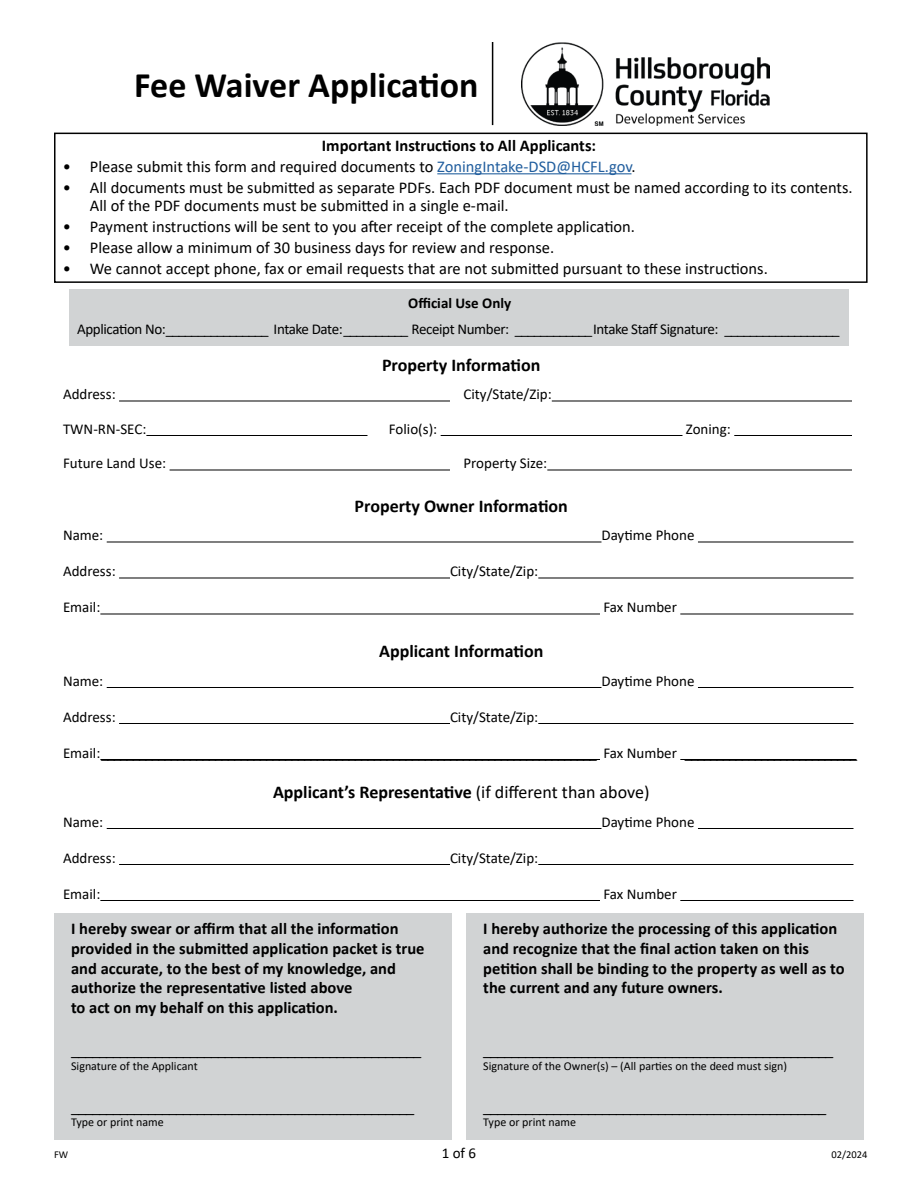
<style>
.page{position:relative;width:918px;height:1188px;background:#fff}
.page>*{position:absolute;margin:0;border:0;box-sizing:border-box;transform-origin:0 0}
.t1{font:700 36px "Calibri";color:#000}
.t2{font:700 18px "Calibri";color:#000}
.t3{font:16.5px/18px "Calibri";color:#000}
.t4{font:700 16.5px/19.8px "Calibri";color:#000}
.t5{font:15px "Calibri";color:#000}
.t6{font:15px/25.5px "Calibri";letter-spacing:-.025em;color:#000;text-align:center}
.t7{font:12px "Calibri";color:#000}
.t8{font:10.5px "Calibri";color:#000}
.s1{color:#215e9e}
.s2{font-weight:700}
.s3{font-weight:400}
</style>
<div class="page">
<div style="left:54px;top:913px;width:398px;height:227px;background:#d1d3d4"></div>
<div style="left:466px;top:913px;width:398px;height:227px;background:#d1d3d4"></div>
<hr style="left:492px;top:42px;width:1px;height:83px;background:#000">
<hr style="left:680px;top:900px;width:173px;height:1px;background:#000">
<hr style="left:100px;top:900px;width:500px;height:1px;background:#000">
<hr style="left:538px;top:864px;width:316px;height:1px;background:#000">
<hr style="left:119px;top:864px;width:331px;height:1px;background:#000">
<hr style="left:698px;top:828px;width:155px;height:1px;background:#000">
<hr style="left:107px;top:828px;width:494px;height:1px;background:#000">
<hr style="left:680px;top:759px;width:176px;height:1px;background:#000">
<hr style="left:100px;top:759px;width:500px;height:1px;background:#000">
<hr style="left:538px;top:723px;width:316px;height:1px;background:#000">
<hr style="left:119px;top:723px;width:331px;height:1px;background:#000">
<hr style="left:698px;top:687px;width:155px;height:1px;background:#000">
<hr style="left:107px;top:687px;width:494px;height:1px;background:#000">
<hr style="left:680px;top:614px;width:173px;height:1px;background:#000">
<hr style="left:100px;top:614px;width:500px;height:1px;background:#000">
<hr style="left:538px;top:578px;width:316px;height:1px;background:#000">
<hr style="left:119px;top:578px;width:331px;height:1px;background:#000">
<hr style="left:698px;top:542px;width:155px;height:1px;background:#000">
<hr style="left:107px;top:542px;width:494px;height:1px;background:#000">
<hr style="left:547px;top:470px;width:305px;height:1px;background:#000">
<hr style="left:170px;top:470px;width:280px;height:1px;background:#000">
<hr style="left:734px;top:435px;width:118px;height:1px;background:#000">
<hr style="left:441px;top:435px;width:241px;height:1px;background:#000">
<hr style="left:146px;top:435px;width:221px;height:1px;background:#000">
<hr style="left:552px;top:401px;width:300px;height:1px;background:#000">
<hr style="left:119px;top:401px;width:331px;height:1px;background:#000">
<div style="left:69px;top:290px;width:780px;height:56px;background:#d1d3d4"></div>
<hr style="left:437px;top:173px;width:194px;height:1px;background:#215e9e">
<div style="left:54px;top:133px;width:814px;height:150px;border:2px solid #000"></div>
<img style="left:522px;top:42px;width:247px;height:83px">
<h1 class="t1" style="left:134px;top:60px;width:346px">Fee Waiver Application</h1>
<p class="t4" style="left:322px;top:135px;width:276px">Important Instructions to All Applicants:</p>
<p class="t3" style="left:63px;top:157px;width:574px">• Please submit this form and required documents to <span class="s1">ZoningIntake-DSD@HCFL.gov</span>.</p>
<p class="t3" style="left:90px;top:178px;width:764px;text-indent:-27px">• All documents must be submitted as separate PDFs. Each PDF document must be named according to its contents.<br>All of the PDF documents must be submitted in a single e-mail.</p>
<p class="t3" style="left:63px;top:217px;width:574px">• Payment instructions will be sent to you after receipt of the complete application.</p>
<p class="t3" style="left:63px;top:238px;width:493px">• Please allow a minimum of 30 business days for review and response.</p>
<p class="t3" style="left:63px;top:259px;width:707px">• We cannot accept phone, fax or email requests that are not submitted pursuant to these instructions.</p>
<p class="t6" style="left:77px;top:290px;width:764px"><span class="s2">Official Use Only<br></span>Application No:________________ Intake Date:__________ Receipt Number: ____________ Intake Staff Signature: __________________</p>
<p class="t5" style="left:63px;top:384px;width:54px">Address:</p>
<p class="t2" style="left:382px;top:352px;width:160px">Property Information</p>
<p class="t5" style="left:464px;top:384px;width:90px">City/State/Zip:</p>
<p class="t5" style="left:63px;top:418px;width:85px">TWN-RN-SEC:</p>
<p class="t5" style="left:389px;top:418px;width:50px">Folio(s):</p>
<p class="t5" style="left:686px;top:418px;width:46px">Zoning:</p>
<p class="t5" style="left:63px;top:453px;width:105px">Future Land Use:</p>
<p class="t5" style="left:464px;top:453px;width:85px">Property Size:</p>
<p class="t5" style="left:63px;top:525px;width:42px">Name:</p>
<p class="t2" style="left:355px;top:493px;width:215px">Property Owner Information</p>
<p class="t5" style="left:602px;top:525px;width:95px">Daytime Phone</p>
<p class="t5" style="left:63px;top:561px;width:54px">Address:</p>
<p class="t5" style="left:450px;top:561px;width:90px">City/State/Zip:</p>
<p class="t5" style="left:63px;top:597px;width:39px">Email:</p>
<p class="t5" style="left:603px;top:597px;width:75px">Fax Number</p>
<h4 class="t2" style="left:379px;top:639px;width:166px">Applicant Information</h4>
<p class="t5" style="left:63px;top:670px;width:42px">Name:</p>
<p class="t5" style="left:602px;top:670px;width:95px">Daytime Phone</p>
<p class="t5" style="left:63px;top:706px;width:54px">Address:</p>
<p class="t5" style="left:450px;top:706px;width:90px">City/State/Zip:</p>
<p class="t5" style="left:63px;top:742px;width:796px">Email:______________________________________________________________________________ Fax Number ___________________________</p>
<h4 class="t2" style="left:273px;top:780px;width:378px">Applicant’s Representative <span class="s3">(if different than above)</span></h4>
<p class="t5" style="left:63px;top:811px;width:42px">Name:</p>
<p class="t5" style="left:602px;top:811px;width:95px">Daytime Phone</p>
<p class="t5" style="left:63px;top:847px;width:54px">Address:</p>
<p class="t5" style="left:450px;top:847px;width:90px">City/State/Zip:</p>
<p class="t5" style="left:63px;top:883px;width:39px">Email:</p>
<p class="t5" style="left:603px;top:883px;width:75px">Fax Number</p>
<p class="t4" style="left:71px;top:918px;width:355px">I hereby swear or affirm that all the information provided in the submitted application packet is true and accurate, to the best of my knowledge, and authorize the representative listed above<br>to act on my behalf on this application.</p>
<p class="t4" style="left:483px;top:918px;width:363px">I hereby authorize the processing of this application and recognize that the final action taken on this petition shall be binding to the property as well as to the current and any future owners.</p>
<p class="t3" style="left:71px;top:1040px;width:352px">__________________________________________________</p>
<p class="t3" style="left:483px;top:1040px;width:352px">__________________________________________________</p>
<p class="t7" style="left:71px;top:1057px;width:128px">Signature of the Applicant</p>
<p class="t7" style="left:483px;top:1057px;width:305px">Signature of the Owner(s) – (All parties on the deed must sign)</p>
<p class="t3" style="left:71px;top:1097px;width:345px">_________________________________________________</p>
<p class="t3" style="left:483px;top:1097px;width:345px">_________________________________________________</p>
<p class="t7" style="left:71px;top:1114px;width:94px">Type or print name</p>
<p class="t7" style="left:483px;top:1114px;width:94px">Type or print name</p>
<p class="t8" style="left:54px;top:1147px;width:16px">FW</p>
<p class="t5" style="left:442px;top:1143px;width:36px">1 of 6</p>
<p class="t8" style="left:832px;top:1147px;width:37px">02/2024</p>
</div>
